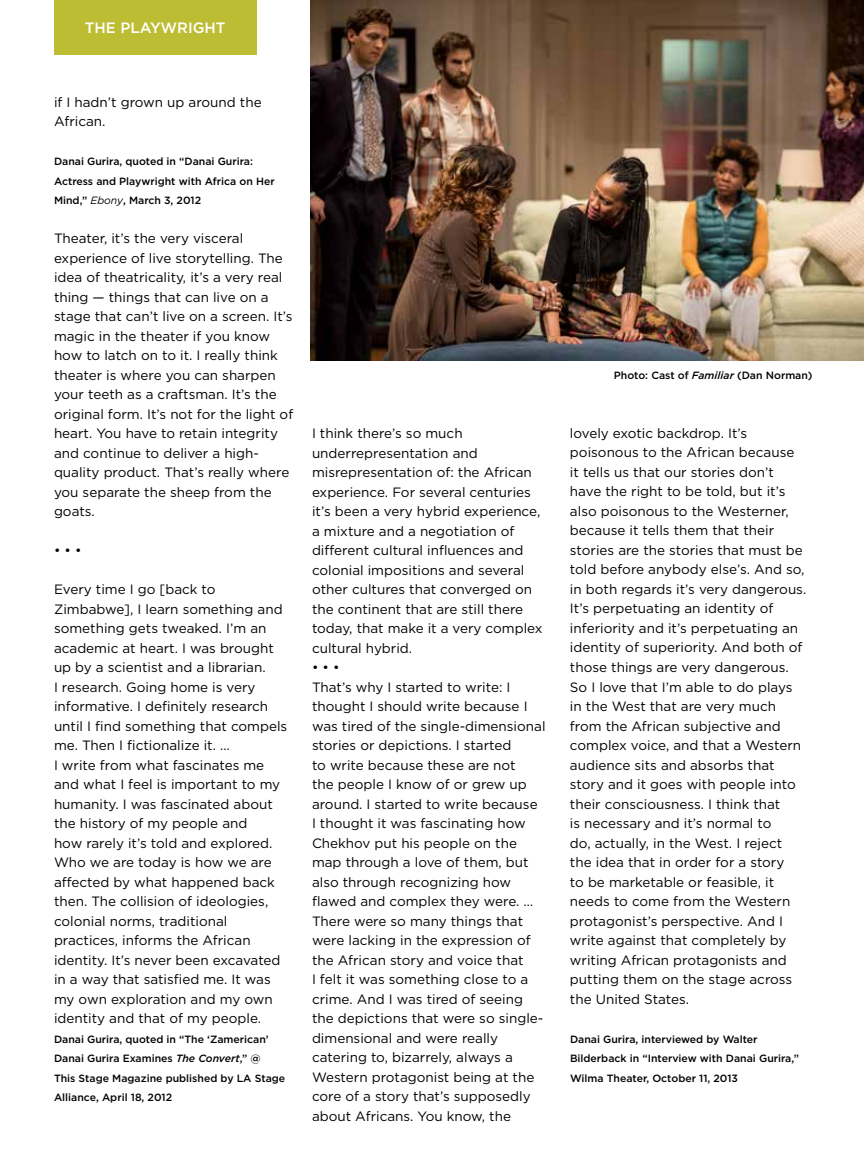
<style>
.page{position:relative;width:864px;height:1175px;background:#fff}
.page>*{position:absolute;margin:0;border:0;box-sizing:border-box;transform-origin:0 0}
.t1{font:500 15px "Gotham";color:#fff}
.t2{font:13.5px/19.5px "Gotham";color:#000}
.t3{font:500 10.5px/19.5px "Gotham";color:#000}
.s1{font-weight:400;font-style:italic}
.s2{font-style:italic}
</style>
<div class="page">
<div style="left:54px;top:0;width:202px;height:54px;background:#bcbd32"></div>
<img style="left:310px;top:0;width:554px;height:360px">
<p class="t1" style="left:85px;top:18px;width:142px">THE PLAYWRIGHT</p>
<p class="t2" style="left:54px;top:92px;width:209px">if I hadn’t grown up around the<br>African.</p>
<p class="t3" style="left:54px;top:151px;width:222px">Danai Gurira, quoted in “Danai Gurira:<br>Actress and Playwright with Africa on Her<br>Mind,” <span class="s1">Ebony</span>, March 3, 2012</p>
<p class="t2" style="left:54px;top:228px;width:241px">Theater, it’s the very visceral experience of live storytelling. The idea of theatricality, it’s a very real thing — things that can live on a stage that can’t live on a screen. It’s magic in the theater if you know how to latch on to it. I really think theater is where you can sharpen your teeth as a craftsman. It’s the original form. It’s not for the light of heart. You have to retain integrity and continue to deliver a high&shy;quality product. That’s really where you separate the sheep from the goats.</p>
<p class="t2" style="left:54px;top:540px;width:29px">• • •</p>
<p class="t2" style="left:54px;top:579px;width:235px">Every time I go [back to<br>Zimbabwe], I learn something and something gets tweaked. I’m an academic at heart. I was brought up by a scientist and a librarian.<br>I research. Going home is very informative. I definitely research until I find something that compels me. Then I fictionalize it. …<br>I write from what fascinates me and what I feel is important to my humanity. I was fascinated about the history of my people and<br>how rarely it’s told and explored.<br>Who we are today is how we are affected by what happened back then. The collision of ideologies, colonial norms, traditional practices, informs the African identity. It’s never been excavated in a way that satisfied me. It was my own exploration and my own identity and that of my people.</p>
<p class="t3" style="left:54px;top:1029px;width:233px">Danai Gurira, quoted in “The ‘Zamerican’ Danai Gurira Examines <span class="s2">The Convert</span>,” @<br>This Stage Magazine published by LA Stage Alliance, April 18, 2012</p>
<p class="t2" style="left:312px;top:423px;width:232px">I think there’s so much underrepresentation and misrepresentation of: the African experience. For several centuries it’s been a very hybrid experience, a mixture and a negotiation of different cultural influences and colonial impositions and several other cultures that converged on the continent that are still there today, that make it a very complex cultural hybrid.</p>
<p class="t2" style="left:312px;top:657px;width:235px">• • •<br>That’s why I started to write: I thought I should write because I was tired of the single-dimensional stories or depictions. I started<br>to write because these are not<br>the people I know of or grew up around. I started to write because<br>I thought it was fascinating how<br>Chekhov put his people on the map through a love of them, but also through recognizing how flawed and complex they were. …<br>There were so many things that were lacking in the expression of the African story and voice that<br>I felt it was something close to a crime. And I was tired of seeing the depictions that were so single&shy;dimensional and were really catering to, bizarrely, always a<br>Western protagonist being at the core of a story that’s supposedly about Africans. You know, the</p>
<p class="t3" style="left:614px;top:365px;width:200px">Photo: Cast of <span class="s2">Familiar</span> (Dan Norman)</p>
<p class="t2" style="left:570px;top:423px;width:238px">lovely exotic backdrop. It’s poisonous to the African because it tells us that our stories don’t have the right to be told, but it’s also poisonous to the Westerner, because it tells them that their stories are the stories that must be told before anybody else’s. And so, in both regards it’s very dangerous.<br>It’s perpetuating an identity of inferiority and it’s perpetuating an identity of superiority. And both of those things are very dangerous.<br>So I love that I’m able to do plays in the West that are very much from the African subjective and complex voice, and that a Western audience sits and absorbs that story and it goes with people into their consciousness. I think that<br>is necessary and it’s normal to<br>do, actually, in the West. I reject the idea that in order for a story<br>to be marketable or feasible, it needs to come from the Western protagonist’s perspective. And I write against that completely by writing African protagonists and putting them on the stage across the United States.</p>
<p class="t3" style="left:570px;top:1029px;width:231px">Danai Gurira, interviewed by Walter<br>Bilderback in “Interview with Danai Gurira,”<br>Wilma Theater, October 11, 2013</p>
</div>
